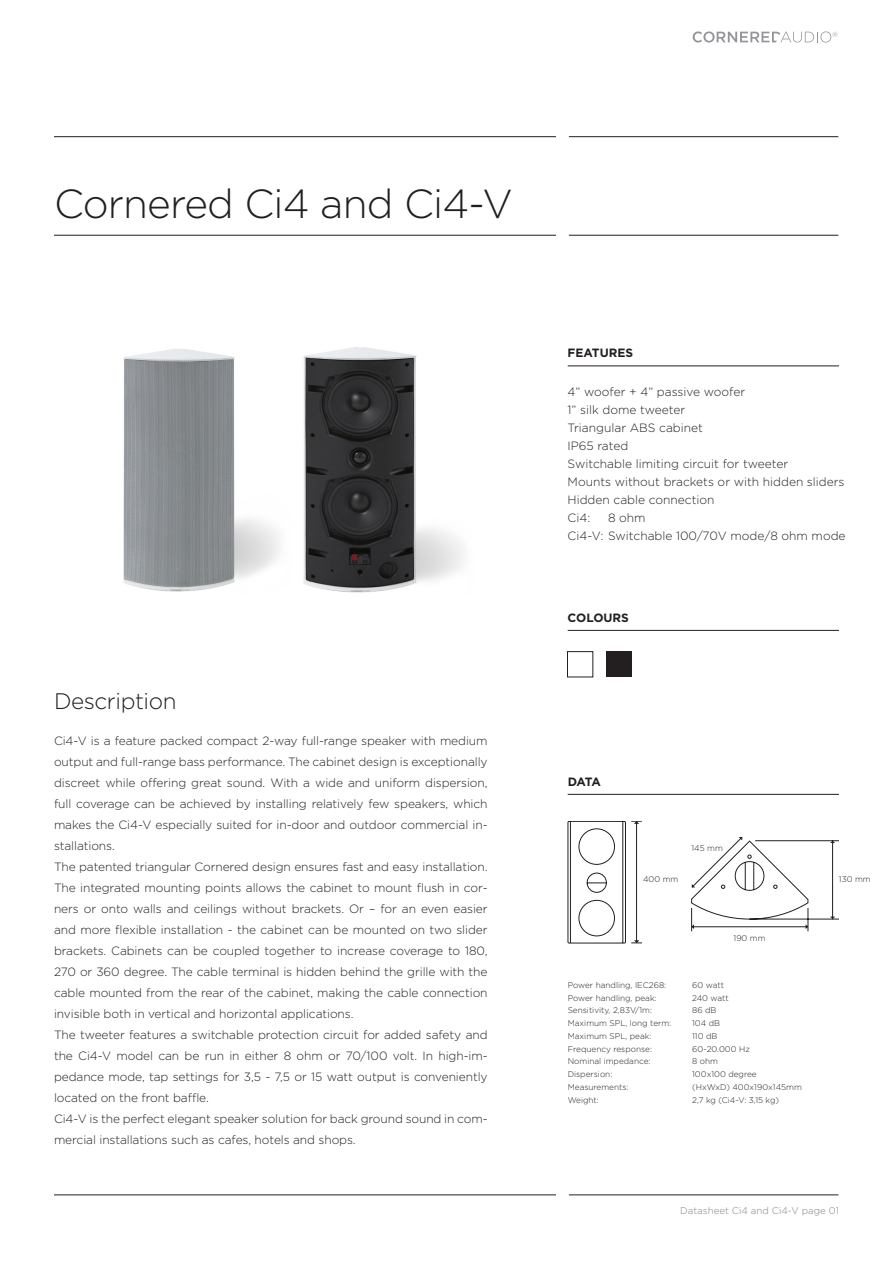
<style>
.page{position:relative;width:893px;height:1263px;background:#fff}
.page>*{position:absolute;margin:0;border:0;box-sizing:border-box;transform-origin:0 0}
.t1{font:300 40.5px "Gotham HTF";letter-spacing:-.02em;color:#231f20}
.t2{font:300 22.5px "Gotham HTF";letter-spacing:-.02em;color:#231f20}
.t3{font:300 12px/21px "Gotham HTF";letter-spacing:-.01em;color:#231f20;text-align:justify}
.t4{font:700 12px "Gotham HTF";color:#231f20}
.t5{font:300 9.75px "Gotham HTF";color:#808285}
.t6{font:300 8.25px "Gotham HTF";color:#231f20}
.t7{font:300 7.35px "Gotham HTF";color:#939598}
</style>
<div class="page">
<hr style="left:568px;top:366px;width:271px;height:1px;background:#231f20">
<hr style="left:568px;top:794px;width:271px;height:1px;background:#231f20">
<svg style="left:693px;top:31px;width:138px;height:12px"></svg>
<hr style="left:54px;top:136px;width:502px;height:1px;background:#231f20">
<hr style="left:569px;top:136px;width:269px;height:1px;background:#231f20">
<hr style="left:54px;top:235px;width:502px;height:1px;background:#231f20">
<hr style="left:569px;top:235px;width:269px;height:1px;background:#231f20">
<hr style="left:54px;top:1194px;width:502px;height:1px;background:#231f20">
<hr style="left:569px;top:1194px;width:269px;height:1px;background:#231f20">
<hr style="left:568px;top:630px;width:271px;height:1px;background:#231f20">
<div style="left:567px;top:651px;width:26px;height:26px;border:1px solid #231f20"></div>
<div style="left:607px;top:652px;width:25px;height:25px;background:#231f20"></div>
<img style="left:123px;top:348px;width:157px;height:244px">
<img style="left:303px;top:347px;width:161px;height:246px">
<svg style="left:691px;top:837px;width:148px;height:94px"></svg>
<svg style="left:568px;top:821px;width:74px;height:123px"></svg>
<hr style="left:636px;top:821px;width:1px;height:122px;background:#231f20">
<p class="t7" style="left:832px;top:30px;width:8px">®</p>
<p class="t1" style="left:54px;top:182px;width:460px">Cornered Ci4 and Ci4-V</p>
<p class="t2" style="left:54px;top:689px;width:124px">Description</p>
<p class="t3" style="left:54px;top:730px;width:435px">Ci4-V is a feature packed compact 2-way full-range speaker with medium output and full-range bass performance. The cabinet design is exceptionally discreet while offering great sound. With a wide and uniform dispersion, full coverage can be achieved by installing relatively few speakers, which makes the Ci4-V especially suited for in-door and outdoor commercial in&shy;stallations.</p>
<p class="t3" style="left:54px;top:856px;width:435px">The patented triangular Cornered design ensures fast and easy installation.<br>The integrated mounting points allows the cabinet to mount flush in cor&shy;ners or onto walls and ceilings without brackets. Or – for an even easier and more flexible installation - the cabinet can be mounted on two slider brackets. Cabinets can be coupled together to increase coverage to 180, 270 or 360 degree. The cable terminal is hidden behind the grille with the cable mounted from the rear of the cabinet, making the cable connection invisible both in vertical and horizontal applications.</p>
<p class="t3" style="left:54px;top:1024px;width:435px">The tweeter features a switchable protection circuit for added safety and the Ci4-V model can be run in either 8 ohm or 70/100 volt. In high-im&shy;pedance mode, tap settings for 3,5 - 7,5 or 15 watt output is conveniently located on the front baffle.</p>
<p class="t3" style="left:54px;top:1108px;width:435px">Ci4-V is the perfect elegant speaker solution for back ground sound in com&shy;mercial installations such as cafes, hotels and shops.</p>
<p class="t4" style="left:568px;top:346px;width:67px">FEATURES</p>
<p class="t3" style="left:568px;top:381px;width:179px">4” woofer + 4” passive woofer</p>
<p class="t3" style="left:568px;top:399px;width:119px">1” silk dome tweeter</p>
<p class="t3" style="left:568px;top:417px;width:137px">Triangular ABS cabinet</p>
<p class="t3" style="left:568px;top:435px;width:62px">IP65 rated</p>
<p class="t3" style="left:568px;top:453px;width:222px">Switchable limiting circuit for tweeter</p>
<p class="t3" style="left:568px;top:471px;width:278px">Mounts without brackets or with hidden sliders</p>
<p class="t3" style="left:568px;top:489px;width:148px">Hidden cable connection</p>
<p class="t3" style="left:568px;top:507px;width:24px">Ci4:</p>
<p class="t3" style="left:608px;top:507px;width:39px">8 ohm</p>
<p class="t3" style="left:568px;top:525px;width:280px">Ci4-V: Switchable 100/70V mode/8 ohm mode</p>
<p class="t4" style="left:568px;top:611px;width:63px">COLOURS</p>
<p class="t4" style="left:568px;top:774px;width:35px">DATA</p>
<p class="t6" style="left:691px;top:843px;width:33px">145 mm</p>
<p class="t6" style="left:643px;top:875px;width:37px">400 mm</p>
<p class="t6" style="left:839px;top:875px;width:33px">130 mm</p>
<p class="t6" style="left:734px;top:934px;width:34px">190 mm</p>
<p class="t6" style="left:568px;top:980px;width:100px">Power handling, IEC268:</p>
<p class="t6" style="left:692px;top:980px;width:33px">60 watt</p>
<p class="t6" style="left:568px;top:993px;width:90px">Power handling, peak:</p>
<p class="t6" style="left:692px;top:993px;width:38px">240 watt</p>
<p class="t6" style="left:568px;top:1006px;width:86px">Sensitivity, 2,83V/1m:</p>
<p class="t6" style="left:692px;top:1006px;width:26px">86 dB</p>
<p class="t6" style="left:568px;top:1019px;width:105px">Maximum SPL, long term:</p>
<p class="t6" style="left:692px;top:1019px;width:29px">104 dB</p>
<p class="t6" style="left:568px;top:1031px;width:85px">Maximum SPL, peak:</p>
<p class="t6" style="left:692px;top:1031px;width:27px">110 dB</p>
<p class="t6" style="left:568px;top:1044px;width:86px">Frequency response:</p>
<p class="t6" style="left:692px;top:1044px;width:59px">60-20.000 Hz</p>
<p class="t6" style="left:568px;top:1057px;width:84px">Nominal impedance:</p>
<p class="t6" style="left:692px;top:1057px;width:27px">8 ohm</p>
<p class="t6" style="left:568px;top:1070px;width:46px">Dispersion:</p>
<p class="t6" style="left:692px;top:1070px;width:66px">100x100 degree</p>
<p class="t6" style="left:568px;top:1082px;width:62px">Measurements:</p>
<p class="t6" style="left:692px;top:1082px;width:111px">(HxWxD) 400x190x145mm</p>
<p class="t6" style="left:568px;top:1095px;width:33px">Weight:</p>
<p class="t6" style="left:692px;top:1095px;width:88px">2,7 kg (Ci4-V: 3,15 kg)</p>
<p class="t5" style="left:680px;top:1205px;width:160px">Datasheet Ci4 and Ci4-V page 01</p>
</div>
